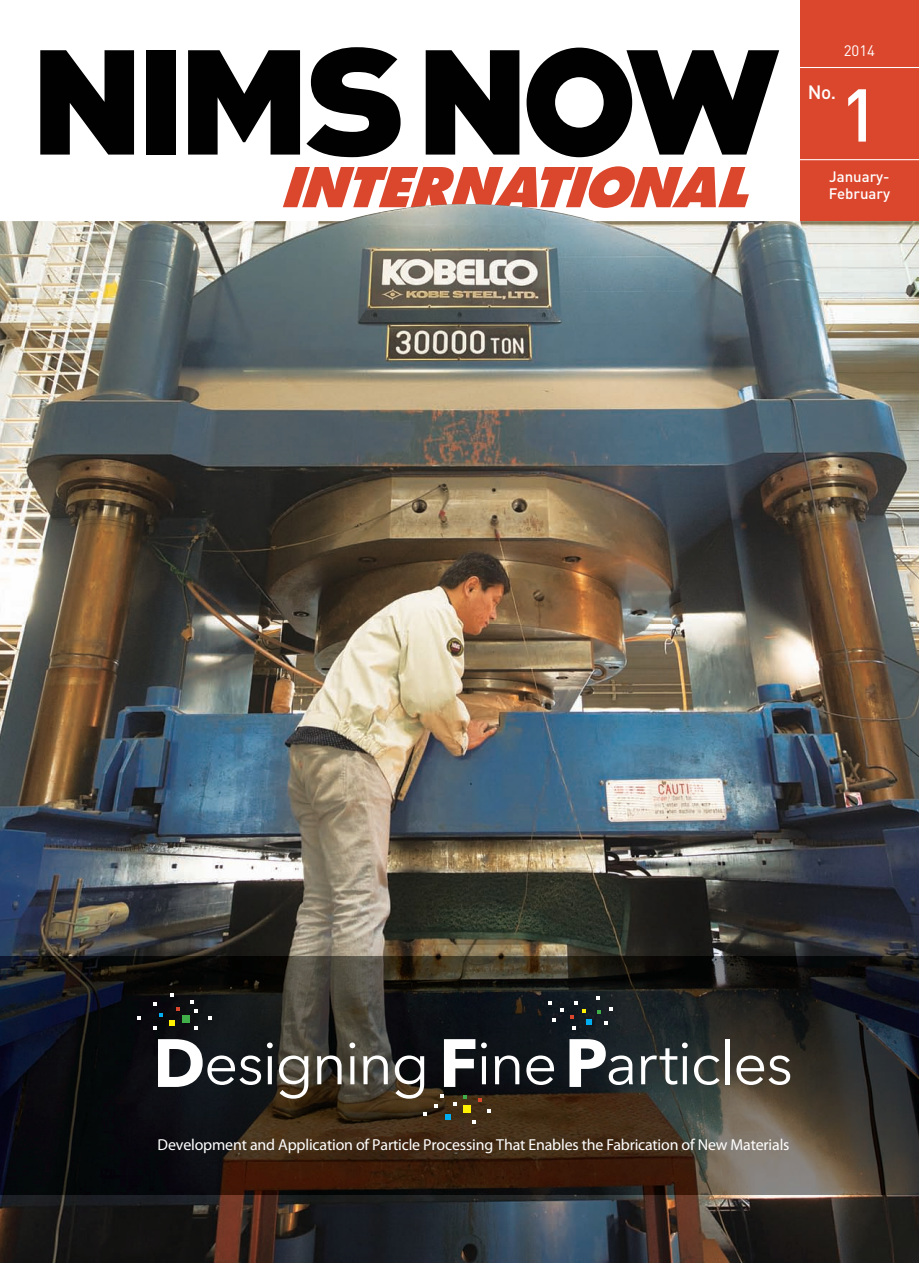
<style>
.page{position:relative;width:919px;height:1263px;background:#fff}
.page>*{position:absolute;margin:0;border:0;box-sizing:border-box;transform-origin:0 0}
.t1{font:500 73.5px "DIN";color:#fff}
.t2{font:60px "Avenir Next";letter-spacing:-.025em;color:#fff}
.t3{font:500 19.05px "DIN";color:#fff}
.t4{font:15.9px "Myriad Pro";letter-spacing:-.01em;color:#fff}
.t5{font:500 15px/16.5px "DIN";color:#fff}
.t6{font:15px "DIN";color:#fff}
.s1{font-weight:700;font-size:67.5px}
</style>
<div class="page">
<div style="left:146px;top:50px;width:30px;height:105px;background:#010101"></div>
<svg style="left:188px;top:50px;width:112px;height:105px"></svg>
<svg style="left:40px;top:50px;width:94px;height:105px"></svg>
<svg style="left:425px;top:50px;width:94px;height:105px"></svg>
<svg style="left:306px;top:47px;width:94px;height:110px"></svg>
<svg style="left:526px;top:48px;width:253px;height:109px"></svg>
<svg style="left:284px;top:166px;width:464px;height:38px"></svg>
<div style="left:799px;top:0;width:119px;height:221px;background:#db472d"></div>
<hr style="left:799px;top:67px;width:119px;height:1px;background:#fff">
<hr style="left:799px;top:159px;width:119px;height:1px;background:#fff">
<img style="left:0;top:221px;width:918px;height:1042px">
<img style="left:0;top:957px;width:918px;height:238px">
<img style="left:111px;top:204px;width:712px;height:121px">
<svg style="left:169px;top:1020px;width:6px;height:6px"></svg>
<div style="left:183px;top:1015px;width:7px;height:7px;background:#40ae49"></div>
<svg style="left:177px;top:1007px;width:3px;height:4px"></svg>
<svg style="left:209px;top:1016px;width:3px;height:4px"></svg>
<svg style="left:153px;top:1002px;width:4px;height:4px"></svg>
<svg style="left:170px;top:993px;width:4px;height:4px"></svg>
<svg style="left:190px;top:1001px;width:8px;height:11px"></svg>
<svg style="left:153px;top:1026px;width:3px;height:4px"></svg>
<svg style="left:194px;top:1026px;width:3px;height:4px"></svg>
<svg style="left:138px;top:1016px;width:3px;height:4px"></svg>
<svg style="left:444px;top:1114px;width:6px;height:5px"></svg>
<div style="left:463px;top:1106px;width:7px;height:7px;background:#fff101"></div>
<svg style="left:463px;top:1095px;width:4px;height:3px"></svg>
<svg style="left:439px;top:1094px;width:4px;height:4px"></svg>
<svg style="left:452px;top:1102px;width:4px;height:4px"></svg>
<svg style="left:434px;top:1104px;width:4px;height:4px"></svg>
<svg style="left:487px;top:1109px;width:4px;height:3px"></svg>
<svg style="left:423px;top:1112px;width:4px;height:4px"></svg>
<svg style="left:478px;top:1098px;width:4px;height:4px"></svg>
<svg style="left:472px;top:1120px;width:4px;height:3px"></svg>
<svg style="left:547px;top:1001px;width:4px;height:4px"></svg>
<svg style="left:560px;top:1008px;width:3px;height:4px"></svg>
<svg style="left:570px;top:996px;width:42px;height:33px"></svg>
<svg style="left:551px;top:1018px;width:4px;height:4px"></svg>
<p class="t3" style="left:807px;top:80px;width:30px">No.</p>
<p class="t6" style="left:843px;top:42px;width:33px">2014</p>
<h1 class="t1" style="left:839px;top:68px;width:41px">1</h1>
<p class="t5" style="left:828px;top:168px;width:63px">January-<br>February</p>
<h2 class="t2" style="left:153px;top:1013px;width:641px"><span class="s1">D</span>esigning <span class="s1">F</span>ine <span class="s1">P</span>articles</h2>
<p class="t4" style="left:158px;top:1135px;width:633px">Development and Application of Particle Processing That Enables the Fabrication of New Materials</p>
</div>
